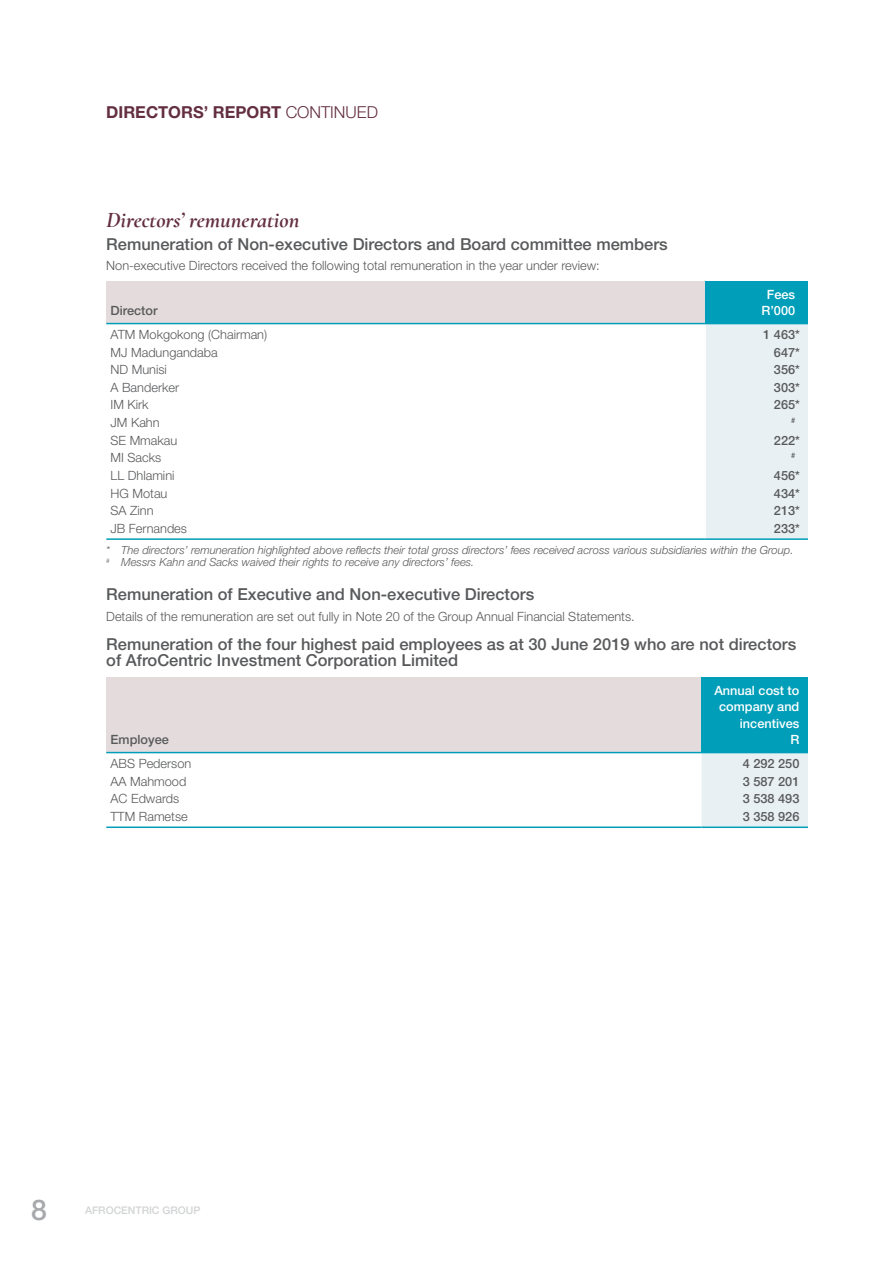
<style>
.page{position:relative;width:893px;height:1263px;background:#fff}
.page>*{position:absolute;margin:0;border:0;box-sizing:border-box;transform-origin:0 0}
.t1{font:500 28.5px "Helvetica Neue LT Std";color:#a7a9ac}
.t2{font:italic 700 22.5px "Cormorant Garamond";color:#632f40}
.t3{font:500 16.5px/16.5px "Helvetica Neue LT Std";color:#58595b}
.t4{font:700 16.5px "Helvetica Neue LT Std";color:#632f40}
.t5{font:300 12.75px "Helvetica Neue LT Std";color:#58595b}
.t6{font:500 12.75px "Helvetica Neue LT Std";color:#58595b}
.t7{font:500 12.75px/16.5px "Helvetica Neue LT Std";color:#fff;text-align:center}
.t8{font:italic 300 11.25px/12.8px "Helvetica Neue LT Std";color:#58595b}
.t9{font:500 10.5px "Helvetica Neue LT Std";color:#d1d3d4}
.t10{font:500 7.5px "Helvetica Neue LT Std";color:#58595b}
.s1{font-weight:300}
</style>
<div class="page">
<div style="left:106px;top:281px;width:600px;height:43px;background:#e4dcdc"></div>
<div style="left:706px;top:281px;width:102px;height:43px;background:#009eb8"></div>
<div style="left:706px;top:324px;width:102px;height:214px;background:#e8f0f3"></div>
<hr style="left:106px;top:323px;width:600px;height:1px;background:#009eb8">
<hr style="left:106px;top:538px;width:600px;height:2px;background:#009eb8">
<hr style="left:706px;top:538px;width:102px;height:2px;background:#009eb8">
<div style="left:106px;top:677px;width:596px;height:75px;background:#e4dcdc"></div>
<div style="left:702px;top:677px;width:106px;height:75px;background:#009eb8"></div>
<div style="left:702px;top:753px;width:106px;height:73px;background:#e8f0f3"></div>
<hr style="left:106px;top:752px;width:596px;height:1px;background:#009eb8">
<hr style="left:702px;top:752px;width:106px;height:1px;background:#009eb8">
<hr style="left:106px;top:826px;width:596px;height:2px;background:#009eb8">
<hr style="left:702px;top:826px;width:106px;height:2px;background:#009eb8">
<p class="t4" style="left:106px;top:102px;width:273px">DIRECTORS’ REPORT <span class="s1">CONTINUED</span></p>
<h2 class="t2" style="left:106px;top:206px;width:195px">Directors’ remuneration</h2>
<p class="t3" style="left:106px;top:235px;width:563px">Remuneration of Non-executive Directors and Board committee members</p>
<p class="t5" style="left:106px;top:258px;width:495px">Non-executive Directors received the following total remuneration in the year under review:</p>
<p class="t6" style="left:111px;top:303px;width:49px">Director</p>
<p class="t7" style="left:761px;top:286px;width:35px">Fees<br>R’000</p>
<p class="t5" style="left:111px;top:327px;width:158px">ATM Mokgokong (Chairman)</p>
<p class="t6" style="left:763px;top:327px;width:38px">1 463*</p>
<p class="t5" style="left:111px;top:344px;width:109px">MJ Madungandaba</p>
<p class="t6" style="left:774px;top:344px;width:27px">647*</p>
<p class="t5" style="left:111px;top:362px;width:58px">ND Munisi</p>
<p class="t6" style="left:774px;top:362px;width:27px">356*</p>
<p class="t5" style="left:111px;top:380px;width:70px">A Banderker</p>
<p class="t6" style="left:774px;top:380px;width:27px">303*</p>
<p class="t5" style="left:111px;top:397px;width:40px">IM Kirk</p>
<p class="t6" style="left:774px;top:397px;width:27px">265*</p>
<p class="t5" style="left:111px;top:415px;width:51px">JM Kahn</p>
<p class="t10" style="left:791px;top:416px;width:6px">#</p>
<p class="t5" style="left:111px;top:432px;width:68px">SE Mmakau</p>
<p class="t6" style="left:774px;top:433px;width:27px">222*</p>
<p class="t5" style="left:111px;top:450px;width:52px">MI Sacks</p>
<p class="t10" style="left:791px;top:451px;width:6px">#</p>
<p class="t5" style="left:111px;top:468px;width:65px">LL Dhlamini</p>
<p class="t6" style="left:774px;top:468px;width:27px">456*</p>
<p class="t5" style="left:111px;top:485px;width:58px">HG Motau</p>
<p class="t6" style="left:774px;top:485px;width:27px">434*</p>
<p class="t5" style="left:111px;top:503px;width:44px">SA Zinn</p>
<p class="t6" style="left:774px;top:503px;width:27px">213*</p>
<p class="t5" style="left:111px;top:520px;width:78px">JB Fernandes</p>
<p class="t6" style="left:774px;top:521px;width:27px">233*</p>
<p class="t8" style="left:106px;top:543px;width:689px">* The directors’ remuneration highlighted above reflects their total gross directors’ fees received across various subsidiaries within the Group. <sup>#</sup> Messrs Kahn and Sacks waived their rights to receive any directors’ fees.</p>
<p class="t3" style="left:106px;top:585px;width:429px">Remuneration of Executive and Non-executive Directors</p>
<p class="t5" style="left:106px;top:608px;width:530px">Details of the remuneration are set out fully in Note 20 of the Group Annual Financial Statements.</p>
<p class="t3" style="left:106px;top:635px;width:691px">Remuneration of the four highest paid employees as at 30 June 2019 who are not directors of AfroCentric Investment Corporation Limited</p>
<p class="t6" style="left:111px;top:732px;width:60px">Employee</p>
<p class="t7" style="left:714px;top:682px;width:87px;text-align:right">Annual cost to company and incentives<br>R</p>
<p class="t5" style="left:111px;top:756px;width:82px">ABS Pederson</p>
<p class="t6" style="left:743px;top:756px;width:58px">4 292 250</p>
<p class="t5" style="left:111px;top:773px;width:77px">AA Mahmood</p>
<p class="t6" style="left:743px;top:773px;width:58px">3 587 201</p>
<p class="t5" style="left:111px;top:791px;width:70px">AC Edwards</p>
<p class="t6" style="left:743px;top:791px;width:58px">3 538 493</p>
<p class="t5" style="left:111px;top:808px;width:79px">TTM Rametse</p>
<p class="t6" style="left:743px;top:809px;width:58px">3 358 926</p>
<h1 class="t1" style="left:31px;top:1193px;width:17px">8</h1>
<p class="t9" style="left:85px;top:1203px;width:117px">AFROCENTRIC GROUP</p>
</div>
